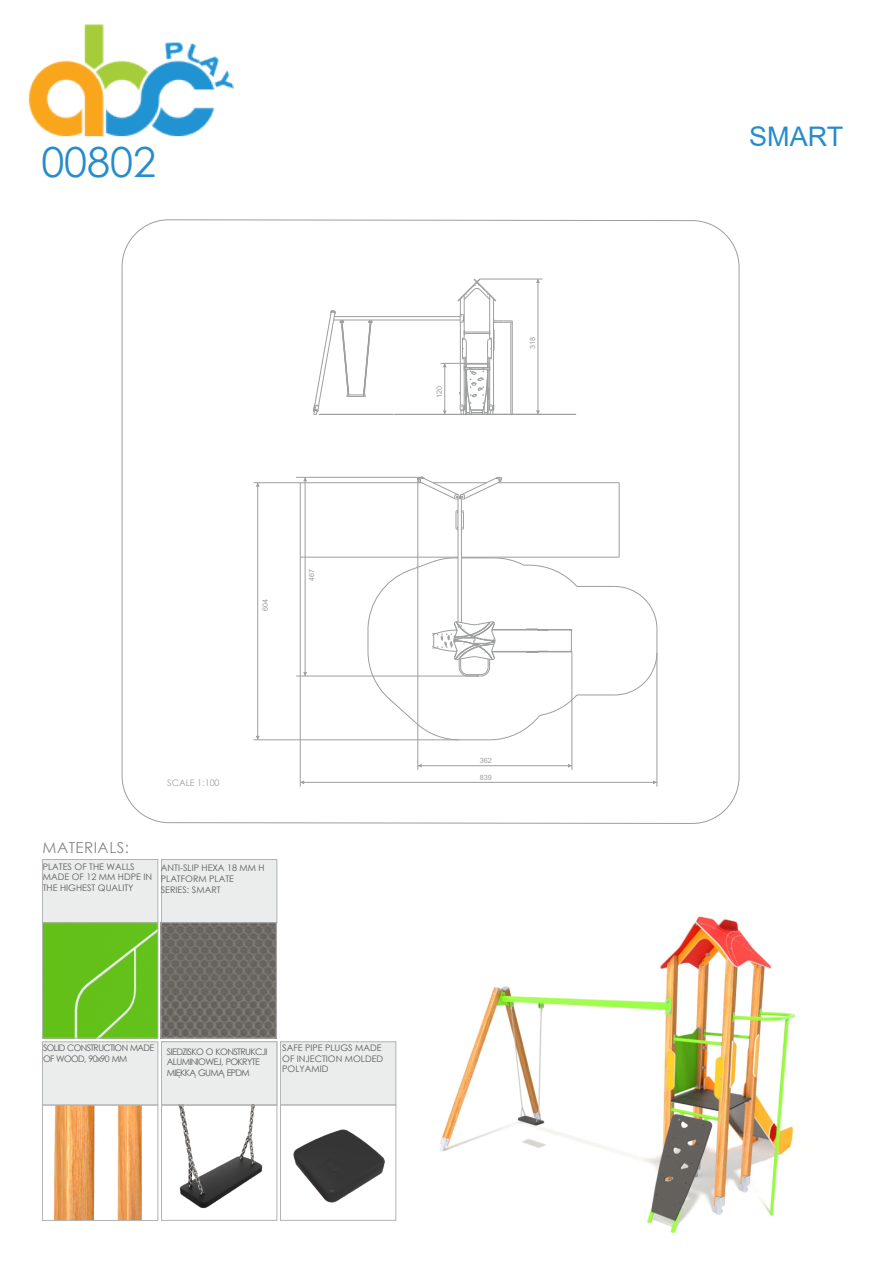
<style>
.page{position:relative;width:893px;height:1263px;background:#fff}
.page>*{position:absolute;margin:0;border:0;box-sizing:border-box;transform-origin:0 0}
.t1{font:41.4px "Century Gothic";color:#278ccc}
.t2{font:27px "Arial";color:#278ccc}
.t3{font:15.15px "Century Gothic";letter-spacing:.03em;color:#898989}
.t4{font:9px/10.6px "Century Gothic";color:#5b5b5b}
.t5{font:9px/10.6px "Century Gothic";letter-spacing:-.07em;color:#5b5b5b}
.t6{font:9px "Century Gothic";color:#9d9e9e}
.t7{font:7.2px "Arial";color:#9d9e9e}
</style>
<div class="page">
<img style="left:440px;top:916px;width:356px;height:317px">
<div style="left:42px;top:859px;width:116px;height:64px;background:#ebecec;border:1px solid #b2b3b3"></div>
<div style="left:42px;top:1041px;width:116px;height:64px;background:#ebecec;border:1px solid #b2b3b3"></div>
<div style="left:161px;top:859px;width:116px;height:64px;background:#ebecec;border:1px solid #b2b3b3"></div>
<div style="left:280px;top:1041px;width:116px;height:64px;background:#ebecec;border:1px solid #b2b3b3"></div>
<img style="left:53px;top:1106px;width:89px;height:113px">
<div style="left:42px;top:1104px;width:116px;height:117px;border:1px solid #b2b3b3"></div>
<div style="left:161px;top:1041px;width:116px;height:64px;background:#ebecec;border:1px solid #b2b3b3"></div>
<img style="left:178px;top:1106px;width:85px;height:103px">
<div style="left:161px;top:1104px;width:116px;height:117px;border:1px solid #b2b3b3"></div>
<img style="left:293px;top:1129px;width:92px;height:74px">
<div style="left:280px;top:1104px;width:116px;height:117px;border:1px solid #b2b3b3"></div>
<img style="left:162px;top:924px;width:113px;height:112px">
<div style="left:160px;top:922px;width:117px;height:116px;border:1px solid #b2b3b3"></div>
<svg style="left:122px;top:219px;width:617px;height:604px"></svg>
<hr style="left:848px;top:938px;width:2px;height:261px;background:#898989">
<img style="left:44px;top:924px;width:112px;height:112px">
<div style="left:42px;top:922px;width:116px;height:116px;border:1px solid #b2b3b3"></div>
<img style="left:28px;top:24px;width:205px;height:113px">
<h1 class="t1" style="left:41px;top:133px;width:116px">00802</h1>
<p class="t7" style="left:434px;top:398px;width:14px;rotate:-90deg">120</p>
<p class="t7" style="left:528px;top:349px;width:14px;rotate:-90deg">318</p>
<p class="t7" style="left:260px;top:611px;width:14px;rotate:-90deg">604</p>
<p class="t7" style="left:307px;top:581px;width:14px;rotate:-90deg">467</p>
<p class="t6" style="left:167px;top:776px;width:54px">SCALE 1:100</p>
<h3 class="t3" style="left:43px;top:837px;width:88px">MATERIALS:</h3>
<p class="t4" style="left:43px;top:861px;width:111px">PLATES OF THE WALLS<br>MADE OF 12 MM HDPE IN<br>THE HIGHEST QUALITY</p>
<p class="t4" style="left:161px;top:862px;width:105px">ANTI-SLIP HEXA 18 MM H<br>PLATFORM PLATE<br>SERIES: SMART</p>
<p class="t5" style="left:43px;top:1042px;width:113px">SOLID CONSTRUCTION MADE<br>OF WOOD, 90x90 MM</p>
<p class="t5" style="left:167px;top:1046px;width:102px">SIEDZISKO O KONSTRUKCJI<br>ALUMINIOWEJ, POKRYTE<br>MIĘKKĄ GUMĄ EPDM</p>
<p class="t4" style="left:282px;top:1042px;width:103px">SAFE PIPE PLUGS MADE<br>OF INJECTION MOLDED<br>POLYAMID</p>
<p class="t7" style="left:480px;top:755px;width:14px">362</p>
<p class="t7" style="left:480px;top:772px;width:14px">839</p>
<h2 class="t2" style="left:749px;top:118px;width:96px">SMART</h2>
</div>
